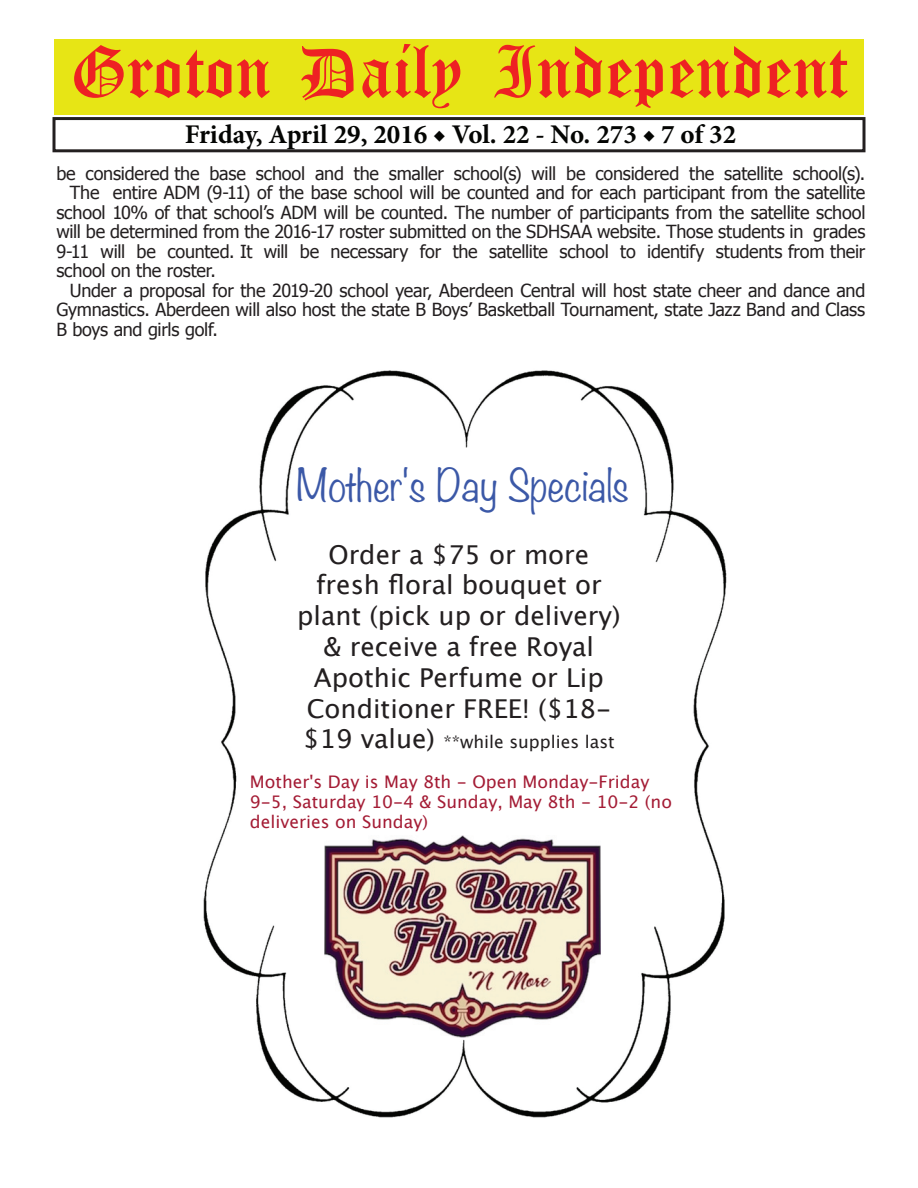
<style>
.page{position:relative;width:918px;height:1188px;background:#fff}
.page>*{position:absolute;margin:0;border:0;box-sizing:border-box;transform-origin:0 0}
.t1{font:54px "Old English Five";color:#ee2123}
.t2{font:300 39.45px "Noteworthy";color:#3b58a7}
.t3{font:700 27px "Minion Pro";color:#040503}
.t4{font:25.95px/30.8px "Lucida Grande";color:#231f20;text-align:center}
.t5{font:18px "Tahoma";letter-spacing:-.01em;color:#231f20}
.t6{font:17.4px/20.2px "Lucida Grande";color:#a41c35}
.t7{font:17.4px "Lucida Grande";color:#231f20}
.s1{font-size:25.95px}
</style>
<div class="page">
<div style="left:52px;top:117px;width:814px;height:35px;border:3px solid #231f20"></div>
<div style="left:54px;top:40px;width:810px;height:75px;background:#e7e515"></div>
<img style="left:203px;top:370px;width:524px;height:748px">
<img style="left:324px;top:836px;width:276px;height:201px">
<h1 class="t1" style="left:70px;top:47px;width:779px">Groton Daily Independent</h1>
<h3 class="t3" style="left:185px;top:116px;width:553px">Friday, April 29, 2016 ◆ Vol. 22 - No. 273 ◆ 7 of 32</h3>
<p class="t5" style="left:56px;top:161px;width:811px">be considered the base school and the smaller school(s) will be considered the satellite school(s).</p>
<p class="t5" style="left:70px;top:181px;width:797px">The entire ADM (9-11) of the base school will be counted and for each participant from the satellite</p>
<p class="t5" style="left:56px;top:200px;width:811px">school 10% of that school’s ADM will be counted. The number of participants from the satellite school</p>
<p class="t5" style="left:56px;top:220px;width:811px">will be determined from the 2016-17 roster submitted on the SDHSAA website. Those students in grades</p>
<p class="t5" style="left:56px;top:239px;width:811px">9-11 will be counted. It will be necessary for the satellite school to identify students from their</p>
<p class="t5" style="left:56px;top:259px;width:161px">school on the roster.</p>
<p class="t5" style="left:70px;top:278px;width:797px">Under a proposal for the 2019-20 school year, Aberdeen Central will host state cheer and dance and</p>
<p class="t5" style="left:56px;top:298px;width:810px">Gymnastics. Aberdeen will also host the state B Boys’ Basketball Tournament, state Jazz Band and Class</p>
<p class="t5" style="left:56px;top:317px;width:163px">B boys and girls golf.</p>
<h2 class="t2" style="left:296px;top:451px;width:335px">Mother's Day Specials</h2>
<h3 class="t4" style="left:297px;top:539px;width:325px">Order a $75 or more fresh floral bouquet or plant (pick up or delivery) &amp; receive a free Royal<br>Apothic Perfume or Lip<br>Conditioner FREE! ($18-</h3>
<p class="t7" style="left:303px;top:732px;width:313px"><span class="s1">$19 value)</span> **while supplies last</p>
<p class="t6" style="left:250px;top:772px;width:424px">Mother's Day is May 8th - Open Monday-Friday<br>9-5, Saturday 10-4 &amp; Sunday, May 8th - 10-2 (no deliveries on Sunday)</p>
</div>
